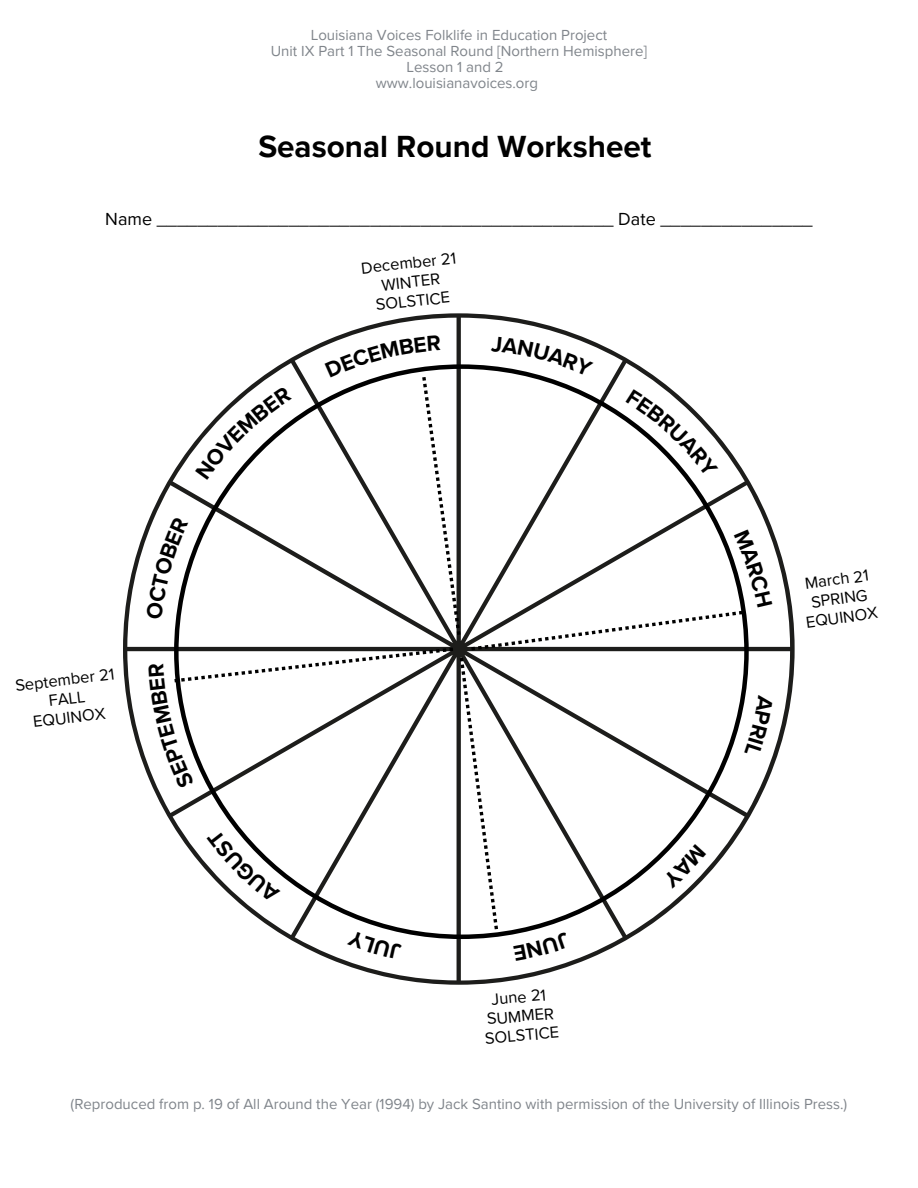
<style>
.page{position:relative;width:918px;height:1188px;background:#fff}
.page>*{position:absolute;margin:0;border:0;box-sizing:border-box;transform-origin:0 0}
.t1{font:700 31.5px "Proxima Nova";color:#000}
.t2{font:18px "Proxima Nova";color:#000}
.t3{font:16.5px/19.2px "Proxima Nova";color:#000;text-align:center}
.t4{font:15px "Proxima Nova";color:#80858b}
</style>
<div class="page">
<svg style="left:123px;top:313px;width:672px;height:672px"></svg>
<svg style="left:174px;top:364px;width:575px;height:575px"></svg>
<svg style="left:460px;top:658px;width:38px;height:271px"></svg>
<svg style="left:491px;top:336px;width:103px;height:40px"></svg>
<svg style="left:626px;top:389px;width:93px;height:88px"></svg>
<svg style="left:471px;top:529px;width:301px;height:122px"></svg>
<svg style="left:745px;top:695px;width:28px;height:62px"></svg>
<svg style="left:662px;top:844px;width:44px;height:44px"></svg>
<svg style="left:325px;top:335px;width:136px;height:300px"></svg>
<svg style="left:195px;top:386px;width:97px;height:94px"></svg>
<svg style="left:146px;top:516px;width:42px;height:103px"></svg>
<svg style="left:148px;top:648px;width:305px;height:141px"></svg>
<svg style="left:207px;top:829px;width:73px;height:74px"></svg>
<svg style="left:513px;top:932px;width:58px;height:29px"></svg>
<svg style="left:347px;top:930px;width:55px;height:30px"></svg>
<p class="t4" style="left:311px;top:27px;width:298px">Louisiana Voices Folklife in Education Project</p>
<p class="t4" style="left:271px;top:42px;width:378px">Unit IX Part 1 The Seasonal Round [Northern Hemisphere]</p>
<p class="t4" style="left:407px;top:58px;width:99px">Lesson 1 and 2</p>
<p class="t4" style="left:376px;top:74px;width:164px">www.louisianavoices.org</p>
<h1 class="t1" style="left:258px;top:128px;width:395px">Seasonal Round Worksheet</h1>
<h3 class="t2" style="left:105px;top:208px;width:709px">Name _____________________________________________ Date _______________</h3>
<p class="t3" style="left:14px;top:676px;width:101px;rotate:-7deg">September 21<br>FALL<br>EQUINOX</p>
<p class="t3" style="left:360px;top:259px;width:97px;rotate:-6deg">December 21<br>WINTER<br>SOLSTICE</p>
<p class="t3" style="left:481px;top:991px;width:76px;rotate:-5deg">June 21<br>SUMMER<br>SOLSTICE</p>
<p class="t3" style="left:799px;top:575px;width:74px;rotate:-8deg">March 21<br>SPRING<br>EQUINOX</p>
<h3 class="t4" style="left:71px;top:1096px;width:778px">(Reproduced from p. 19 of All Around the Year (1994) by Jack Santino with permission of the University of Illinois Press.)</h3>
</div>
